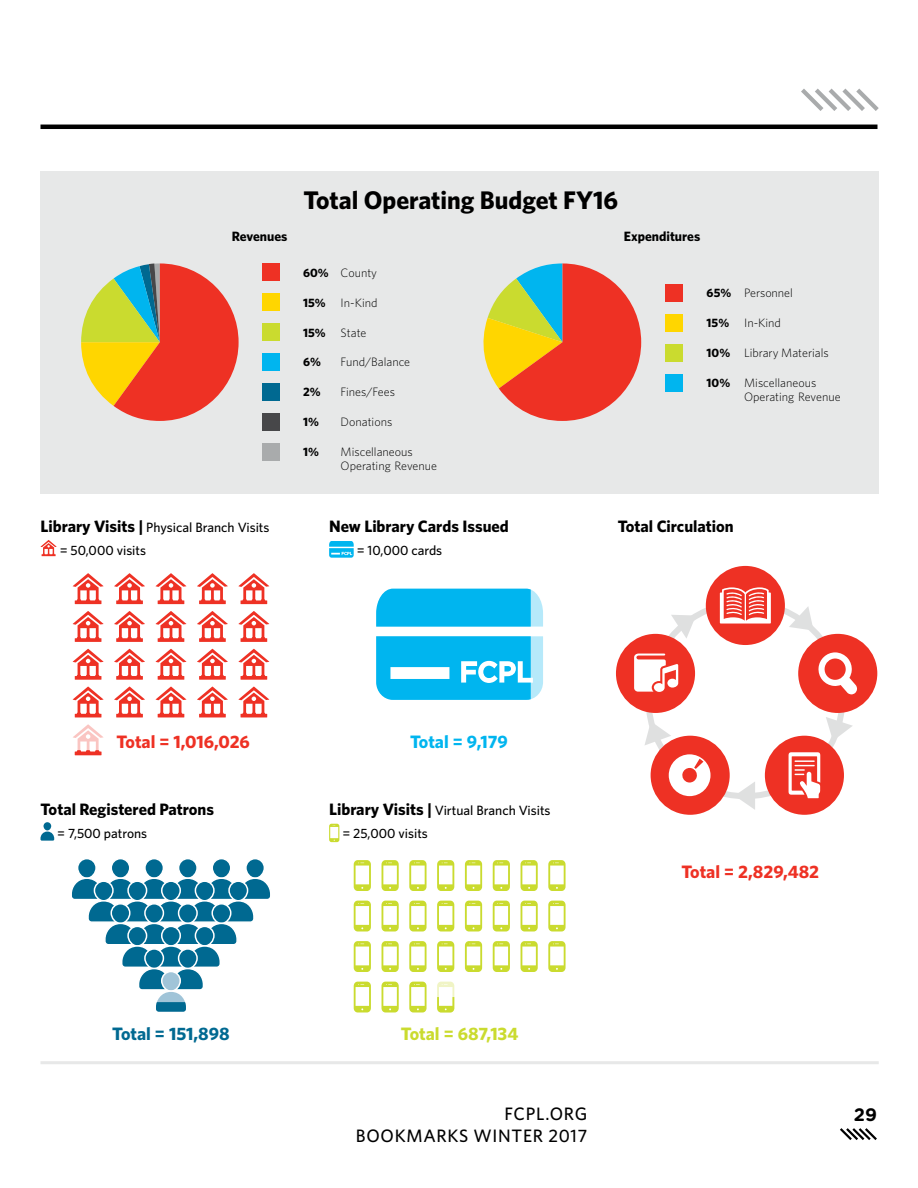
<style>
.page{position:relative;width:918px;height:1188px;background:#fff}
.page>*{position:absolute;margin:0;border:0;box-sizing:border-box;transform-origin:0 0}
.t1{font:700 25.5px "Whitney";color:#000}
.t2{font:700 18px "Whitney";color:#ee3124}
.t3{font:500 18px "Whitney";letter-spacing:.04em;color:#000}
.t4{font:700 18px "Whitney";color:#cadb2f}
.t5{font:700 18px "Whitney";color:#006991}
.t6{font:700 18px "Whitney";color:#00b5ef}
.t7{font:700 18px "Gotham Rounded";color:#000}
.t8{font:700 16.5px "Whitney";color:#000}
.t9{font:500 13.5px/22.2px "Whitney";color:#000}
.t10{font:700 13.5px "Whitney";color:#000}
.t11{font:300 12.15px/14.4px "Whitney";color:#000}
.t12{font:700 12.15px "Whitney";color:#000}
.s1{font-weight:700;font-size:16.5px}
.s2{font-weight:700}
</style>
<div class="page">
<div style="left:40px;top:171px;width:839px;height:323px;background:#e7e8e8"></div>
<hr style="left:40px;top:125px;width:838px;height:4px;background:#000">
<svg style="left:801px;top:88px;width:78px;height:23px"></svg>
<svg style="left:483px;top:263px;width:158px;height:158px"></svg>
<div style="left:262px;top:263px;width:18px;height:18px;background:#ee3124"></div>
<div style="left:262px;top:293px;width:18px;height:18px;background:#ffd600"></div>
<div style="left:262px;top:323px;width:18px;height:18px;background:#cadb2f"></div>
<div style="left:262px;top:353px;width:18px;height:18px;background:#00b5ef"></div>
<div style="left:262px;top:383px;width:18px;height:18px;background:#006991"></div>
<div style="left:262px;top:413px;width:18px;height:18px;background:#474749"></div>
<div style="left:262px;top:443px;width:18px;height:18px;background:#a9abac"></div>
<svg style="left:81px;top:263px;width:158px;height:158px"></svg>
<div style="left:665px;top:284px;width:18px;height:18px;background:#ee3124"></div>
<div style="left:665px;top:314px;width:18px;height:18px;background:#ffd600"></div>
<div style="left:665px;top:344px;width:18px;height:18px;background:#cadb2f"></div>
<div style="left:665px;top:374px;width:18px;height:17px;background:#00b5ef"></div>
<svg style="left:73px;top:573px;width:31px;height:31px"></svg>
<svg style="left:114px;top:573px;width:31px;height:31px"></svg>
<svg style="left:156px;top:573px;width:30px;height:31px"></svg>
<svg style="left:197px;top:573px;width:31px;height:31px"></svg>
<svg style="left:238px;top:573px;width:31px;height:31px"></svg>
<svg style="left:73px;top:611px;width:31px;height:31px"></svg>
<svg style="left:114px;top:611px;width:31px;height:31px"></svg>
<svg style="left:156px;top:611px;width:30px;height:31px"></svg>
<svg style="left:197px;top:611px;width:31px;height:31px"></svg>
<svg style="left:238px;top:611px;width:31px;height:31px"></svg>
<svg style="left:73px;top:649px;width:31px;height:31px"></svg>
<svg style="left:114px;top:649px;width:31px;height:31px"></svg>
<svg style="left:156px;top:649px;width:30px;height:31px"></svg>
<svg style="left:197px;top:649px;width:31px;height:31px"></svg>
<svg style="left:238px;top:649px;width:31px;height:31px"></svg>
<svg style="left:73px;top:687px;width:31px;height:30px"></svg>
<svg style="left:114px;top:687px;width:31px;height:30px"></svg>
<svg style="left:156px;top:687px;width:30px;height:30px"></svg>
<svg style="left:197px;top:687px;width:31px;height:30px"></svg>
<svg style="left:238px;top:687px;width:31px;height:30px"></svg>
<svg style="left:40px;top:540px;width:17px;height:16px"></svg>
<svg style="left:329px;top:824px;width:10px;height:18px"></svg>
<svg style="left:329px;top:541px;width:25px;height:17px"></svg>
<svg style="left:354px;top:860px;width:17px;height:31px"></svg>
<svg style="left:382px;top:860px;width:17px;height:31px"></svg>
<svg style="left:409px;top:860px;width:18px;height:31px"></svg>
<svg style="left:437px;top:860px;width:17px;height:31px"></svg>
<svg style="left:465px;top:860px;width:17px;height:31px"></svg>
<svg style="left:493px;top:860px;width:17px;height:31px"></svg>
<svg style="left:521px;top:860px;width:17px;height:31px"></svg>
<svg style="left:548px;top:860px;width:18px;height:31px"></svg>
<svg style="left:354px;top:901px;width:17px;height:30px"></svg>
<svg style="left:382px;top:901px;width:17px;height:30px"></svg>
<svg style="left:409px;top:901px;width:18px;height:30px"></svg>
<svg style="left:437px;top:901px;width:17px;height:30px"></svg>
<svg style="left:465px;top:901px;width:17px;height:30px"></svg>
<svg style="left:493px;top:901px;width:17px;height:30px"></svg>
<svg style="left:521px;top:901px;width:17px;height:30px"></svg>
<svg style="left:548px;top:901px;width:18px;height:30px"></svg>
<svg style="left:354px;top:941px;width:17px;height:31px"></svg>
<svg style="left:382px;top:941px;width:17px;height:31px"></svg>
<svg style="left:409px;top:941px;width:18px;height:31px"></svg>
<svg style="left:437px;top:941px;width:17px;height:31px"></svg>
<svg style="left:465px;top:941px;width:17px;height:31px"></svg>
<svg style="left:493px;top:941px;width:17px;height:31px"></svg>
<svg style="left:521px;top:941px;width:17px;height:31px"></svg>
<svg style="left:548px;top:941px;width:18px;height:31px"></svg>
<svg style="left:354px;top:982px;width:17px;height:30px"></svg>
<svg style="left:382px;top:982px;width:17px;height:30px"></svg>
<svg style="left:409px;top:982px;width:18px;height:30px"></svg>
<svg style="left:376px;top:589px;width:167px;height:38px;background:#14baf0"></svg>
<svg style="left:376px;top:636px;width:167px;height:64px;background:#34c4f2"></svg>
<div style="left:44px;top:822px;width:7px;height:8px;background:#006991;border-radius:50%"></div>
<svg style="left:41px;top:832px;width:13px;height:9px"></svg>
<div style="left:78px;top:859px;width:18px;height:19px;background:#006991;border-radius:50%"></div>
<div style="left:77px;top:858px;width:20px;height:21px;border:2px solid #fff;border-radius:50%"></div>
<div style="left:111px;top:859px;width:19px;height:19px;background:#006991;border-radius:50%"></div>
<div style="left:111px;top:858px;width:20px;height:21px;border:2px solid #fff;border-radius:50%"></div>
<div style="left:145px;top:859px;width:18px;height:19px;background:#006991;border-radius:50%"></div>
<div style="left:144px;top:858px;width:20px;height:21px;border:2px solid #fff;border-radius:50%"></div>
<div style="left:179px;top:859px;width:18px;height:19px;background:#006991;border-radius:50%"></div>
<div style="left:178px;top:858px;width:20px;height:21px;border:2px solid #fff;border-radius:50%"></div>
<div style="left:212px;top:859px;width:19px;height:19px;background:#006991;border-radius:50%"></div>
<div style="left:211px;top:858px;width:20px;height:21px;border:2px solid #fff;border-radius:50%"></div>
<div style="left:246px;top:859px;width:18px;height:19px;background:#006991;border-radius:50%"></div>
<div style="left:245px;top:858px;width:20px;height:21px;border:2px solid #fff;border-radius:50%"></div>
<svg style="left:671px;top:615px;width:25px;height:24px"></svg>
<svg style="left:789px;top:607px;width:25px;height:24px"></svg>
<svg style="left:826px;top:717px;width:27px;height:24px"></svg>
<svg style="left:735px;top:782px;width:20px;height:28px"></svg>
<svg style="left:645px;top:721px;width:26px;height:25px"></svg>
<div style="left:765px;top:736px;width:79px;height:79px;background:#ee3124;border-radius:50%"></div>
<svg style="left:789px;top:752px;width:31px;height:46px"></svg>
<div style="left:651px;top:736px;width:79px;height:79px;background:#ee3124;border-radius:50%"></div>
<svg style="left:669px;top:754px;width:42px;height:42px"></svg>
<div style="left:706px;top:566px;width:79px;height:79px;background:#ee3124;border-radius:50%"></div>
<svg style="left:720px;top:587px;width:51px;height:37px"></svg>
<div style="left:798px;top:634px;width:79px;height:79px;background:#ee3124;border-radius:50%"></div>
<svg style="left:818px;top:652px;width:39px;height:42px"></svg>
<div style="left:616px;top:634px;width:79px;height:79px;background:#ee3124;border-radius:50%"></div>
<svg style="left:634px;top:654px;width:44px;height:38px"></svg>
<svg style="left:73px;top:724px;width:31px;height:31px"></svg>
<svg style="left:437px;top:982px;width:17px;height:31px"></svg>
<svg style="left:72px;top:877px;width:198px;height:135px"></svg>
<hr style="left:40px;top:1061px;width:839px;height:3px;background:#e7e8e8">
<svg style="left:840px;top:1128px;width:37px;height:12px"></svg>
<h1 class="t1" style="left:303px;top:185px;width:316px">Total Operating Budget FY16</h1>
<p class="t10" style="left:232px;top:228px;width:57px">Revenues</p>
<p class="t10" style="left:624px;top:228px;width:78px">Expenditures</p>
<p class="t9" style="left:60px;top:516px;width:211px;text-indent:-19px"><span class="s1">Library Visits |</span> Physical Branch Visits = 50,000 visits</p>
<p class="t11" style="left:303px;top:265px;width:75px"><span class="s2">60%</span> County</p>
<p class="t11" style="left:303px;top:295px;width:76px"><span class="s2">15%</span> In-Kind</p>
<p class="t11" style="left:303px;top:325px;width:65px"><span class="s2">15%</span> State</p>
<p class="t12" style="left:303px;top:355px;width:19px">6%</p>
<p class="t11" style="left:341px;top:355px;width:71px">Fund/Balance</p>
<p class="t12" style="left:303px;top:385px;width:19px">2%</p>
<p class="t11" style="left:341px;top:385px;width:56px">Fines/Fees</p>
<p class="t12" style="left:303px;top:415px;width:17px">1%</p>
<p class="t11" style="left:341px;top:415px;width:53px">Donations</p>
<p class="t12" style="left:303px;top:444px;width:17px">1%</p>
<p class="t11" style="left:341px;top:444px;width:98px">Miscellaneous<br>Operating Revenue</p>
<h3 class="t8" style="left:329px;top:517px;width:181px">New Library Cards Issued</h3>
<p class="t9" style="left:357px;top:539px;width:87px">= 10,000 cards</p>
<p class="t11" style="left:707px;top:286px;width:88px"><span class="s2">65%</span> Personnel</p>
<p class="t11" style="left:707px;top:315px;width:76px"><span class="s2">15%</span> In-Kind</p>
<p class="t11" style="left:707px;top:345px;width:124px"><span class="s2">10%</span> Library Materials</p>
<p class="t11" style="left:744px;top:375px;width:98px;text-indent:-37px"><span class="s2">10%</span> Miscellaneous<br>Operating Revenue</p>
<h3 class="t8" style="left:618px;top:517px;width:118px">Total Circulation</h3>
<h2 class="t2" style="left:117px;top:731px;width:135px">Total = 1,016,026</h2>
<h2 class="t6" style="left:410px;top:731px;width:100px">Total = 9,179</h2>
<h3 class="t8" style="left:40px;top:800px;width:175px">Total Registered Patrons</h3>
<p class="t9" style="left:57px;top:821px;width:92px">= 7,500 patrons</p>
<h2 class="t5" style="left:112px;top:1022px;width:119px">Total = 151,898</h2>
<p class="t9" style="left:342px;top:799px;width:210px;text-indent:-13px"><span class="s1">Library Visits |</span> Virtual Branch Visits = 25,000 visits</p>
<h2 class="t4" style="left:401px;top:1022px;width:119px">Total = 687,134</h2>
<h2 class="t2" style="left:681px;top:861px;width:139px">Total = 2,829,482</h2>
<h2 class="t3" style="left:504px;top:1103px;width:84px">FCPL.ORG</h2>
<h2 class="t7" style="left:854px;top:1102px;width:25px">29</h2>
<h2 class="t3" style="left:356px;top:1124px;width:233px">BOOKMARKS WINTER 2017</h2>
</div>
